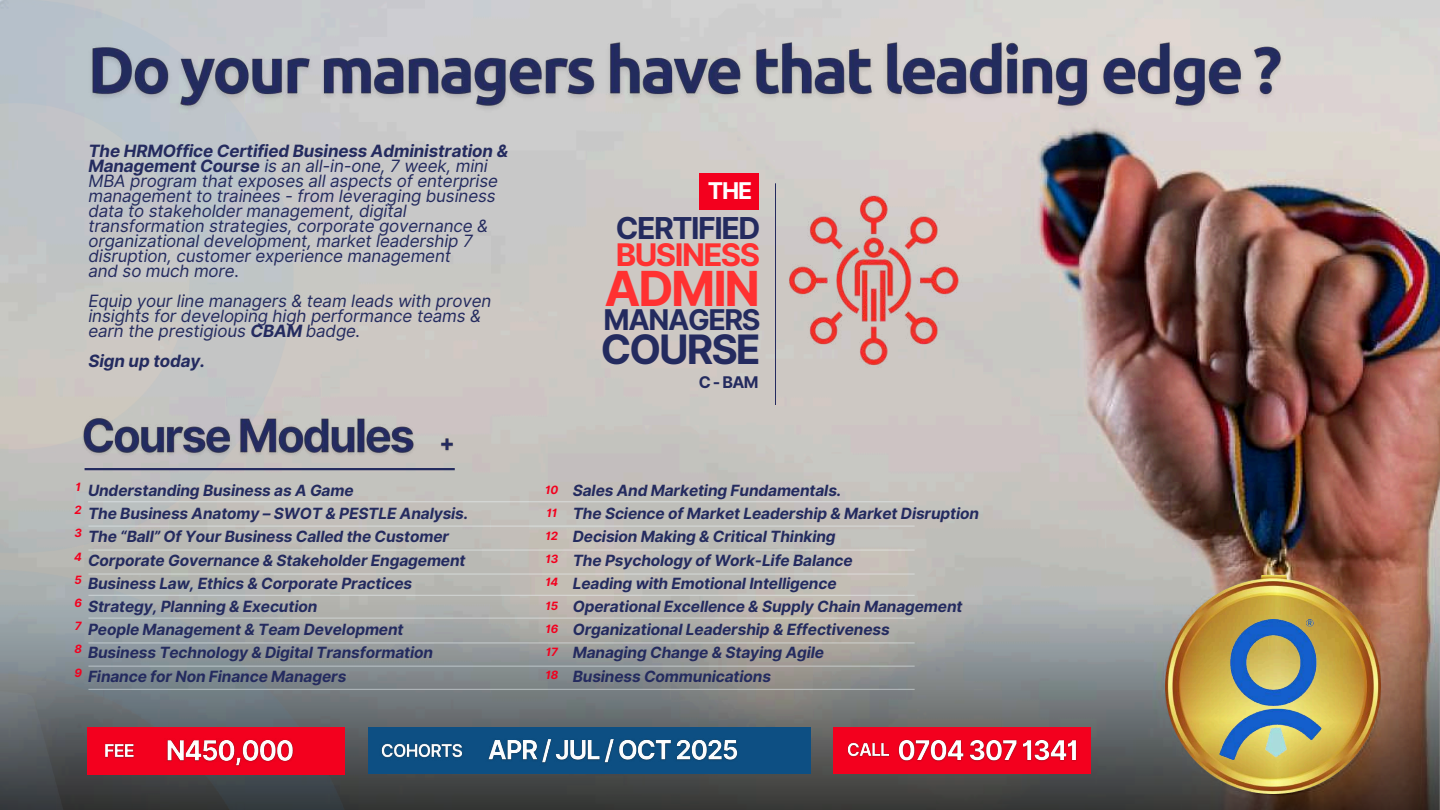
<style>
.page{position:relative;width:1440px;height:810px;background:#fff}
.page>*{position:absolute;margin:0;border:0;box-sizing:border-box;transform-origin:0 0}
.t1{font:700 48.3px "Inter";letter-spacing:-.05em;color:#ff3131}
.t2{font:700 40.6px "Inter";letter-spacing:-.05em;color:#242b5f}
.t3{font:700 31.1px "Inter";letter-spacing:-.05em;color:#ff3131}
.t4{font:700 30.2px "Inter";letter-spacing:-.05em;color:#242b5f}
.t5{font:700 28.6px "Inter";letter-spacing:-.05em;color:#242b5f}
.t6{font:700 23.1px "Inter";color:#fff}
.t7{font:italic 17px/15px "Inter";letter-spacing:-.01em;color:#242b5f}
.t8{font:italic 700 17px "Inter";letter-spacing:-.01em;color:#242b5f}
.t9{font:700 16.1px "Inter";color:#242b5f}
.t10{font:italic 700 15.5px/23.2px "Inter";letter-spacing:-.01em;color:#242b5f}
.t11{font:italic 700 11.4px/23.2px "Inter";letter-spacing:-.01em;color:#f3001e;text-align:justify}
.s1{font-weight:700}
</style>
<div class="page">
<img style="left:362px;top:0;width:1078px;height:200px">
<img style="left:362px;top:200px;width:1078px;height:610px">
<img style="left:0;top:0;width:362px;height:810px">
<div style="left:87px;top:727px;width:258px;height:48px;background:#f3001e"></div>
<div style="left:368px;top:727px;width:442px;height:47px;background:#0d4f83"></div>
<hr style="left:85px;top:468px;width:370px;height:2px;background:#242b5f">
<hr style="left:88px;top:501px;width:826px;height:1px;background:#f2fafd">
<hr style="left:88px;top:526px;width:827px;height:1px;background:#f2fafd">
<hr style="left:88px;top:550px;width:827px;height:1px;background:#f2fafd">
<hr style="left:88px;top:574px;width:827px;height:1px;background:#f2fafd">
<hr style="left:88px;top:595px;width:827px;height:1px;background:#f2fafd">
<hr style="left:88px;top:618px;width:827px;height:1px;background:#f2fafd">
<hr style="left:88px;top:643px;width:827px;height:1px;background:#f2fafd">
<hr style="left:88px;top:666px;width:827px;height:1px;background:#f2fafd">
<hr style="left:88px;top:689px;width:827px;height:1px;background:#f2fafd">
<img style="left:1166px;top:576px;width:214px;height:217px">
<img style="left:85px;top:34px;width:1203px;height:83px">
<img style="left:79px;top:408px;width:341px;height:55px">
<img style="left:167px;top:739px;width:127px;height:27px">
<img style="left:381px;top:743px;width:82px;height:15px">
<img style="left:488px;top:739px;width:250px;height:24px">
<img style="left:105px;top:743px;width:29px;height:15px">
<img style="left:1220px;top:619px;width:107px;height:141px">
<img style="left:788px;top:192px;width:175px;height:175px">
<hr style="left:775px;top:183px;width:1px;height:222px;background:#242b5f">
<div style="left:699px;top:173px;width:60px;height:37px;background:#f3001e"></div>
<div style="left:834px;top:727px;width:257px;height:47px;background:#f3001e"></div>
<img style="left:847px;top:742px;width:43px;height:15px">
<img style="left:898px;top:739px;width:179px;height:23px">
<img style="left:438px;top:429px;width:18px;height:28px">
<p class="t7" style="left:88px;top:143px;width:421px"><span class="s1">The HRMOffice Certified Business Administration &amp; Management Course</span> is an all-in-one, 7 week, mini MBA program that exposes all aspects of enterprise management to trainees - from leveraging business data to stakeholder management, digital transformation strategies, corporate governance &amp; organizational development, market leadership 7 disruption, customer experience management<br>and so much more.</p>
<p class="t7" style="left:88px;top:294px;width:404px">Equip your line managers &amp; team leads with proven insights for developing high performance teams &amp; earn the prestigious <span class="s1">CBAM</span> badge.</p>
<p class="t8" style="left:88px;top:351px;width:118px">Sign up today.</p>
<h3 class="t6" style="left:708px;top:177px;width:46px">THE</h3>
<h3 class="t4" style="left:616px;top:210px;width:146px">CERTIFIED</h3>
<h3 class="t3" style="left:616px;top:237px;width:146px">BUSINESS</h3>
<h1 class="t1" style="left:605px;top:260px;width:157px">ADMIN</h1>
<h3 class="t5" style="left:603px;top:302px;width:159px">MANAGERS</h3>
<h2 class="t2" style="left:601px;top:325px;width:161px">COURSE</h2>
<p class="t9" style="left:699px;top:372px;width:61px">C-BAM</p>
<p class="t11" style="left:74px;top:475px;width:9px">1<br>2<br>3<br>4<br>5<br>6<br>7<br>8<br>9</p>
<p class="t11" style="left:545px;top:478px;width:15px">10<br>11<br>12<br>13<br>14<br>15<br>16<br>17<br>18</p>
<p class="t10" style="left:88px;top:479px;width:382px">Understanding Business as A Game<br>The Business Anatomy – SWOT &amp; PESTLE Analysis.<br>The “Ball” Of Your Business Called the Customer Corporate Governance &amp; Stakeholder Engagement Business Law, Ethics &amp; Corporate Practices Strategy, Planning &amp; Execution<br>People Management &amp; Team Development Business Technology &amp; Digital Transformation Finance for Non Finance Managers</p>
<p class="t10" style="left:573px;top:479px;width:408px">Sales And Marketing Fundamentals.<br>The Science of Market Leadership &amp; Market Disruption Decision Making &amp; Critical Thinking<br>The Psychology of Work-Life Balance<br>Leading with Emotional Intelligence<br>Operational Excellence &amp; Supply Chain Management Organizational Leadership &amp; Effectiveness<br>Managing Change &amp; Staying Agile<br>Business Communications</p>
</div>
